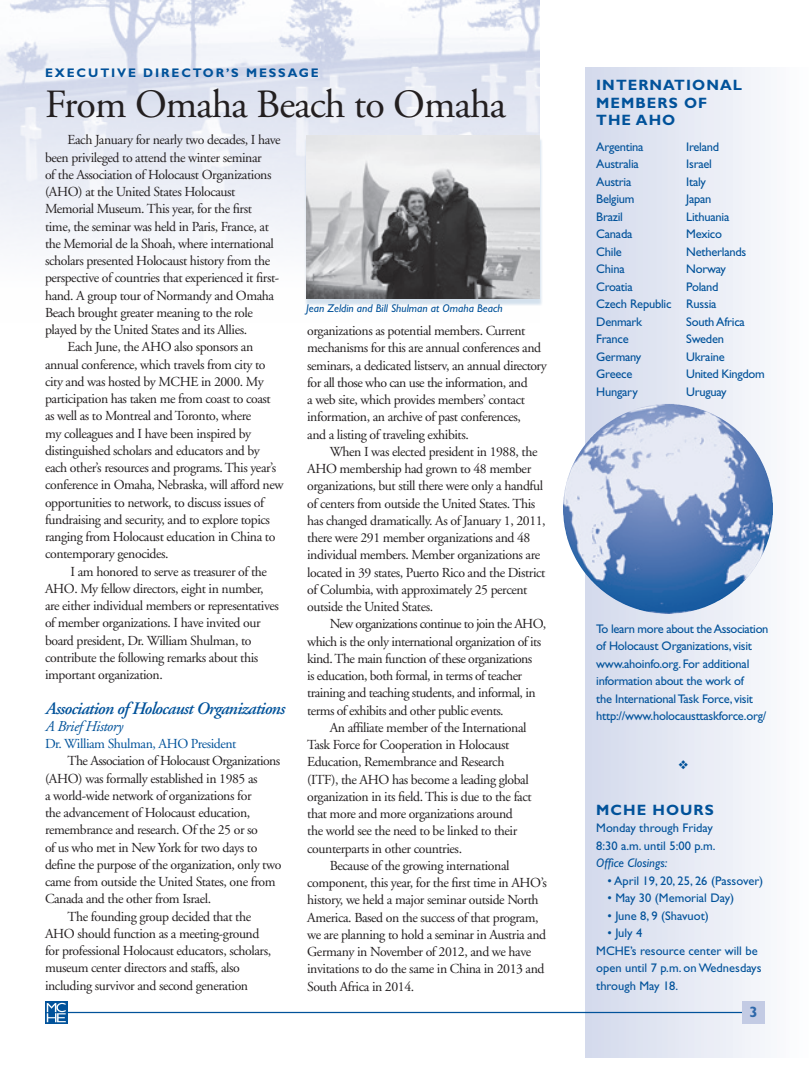
<style>
.page{position:relative;width:810px;height:1080px;background:#fff}
.page>*{position:absolute;margin:0;border:0;box-sizing:border-box;transform-origin:0 0}
.Headline_32_point_AG{font:40px "Adobe Garamond";letter-spacing:-.02em;color:#231f20}
.Text_Main{font:italic 600 17.5px "Adobe Garamond";letter-spacing:-.04em;color:#01529a}
.Sidebar_Headline{font:700 15px/17.5px "Gill Sans";letter-spacing:.07em;color:#01529a}
.Text_Main-2{font:italic 15px "Adobe Garamond";letter-spacing:-.03em;color:#01529a}
.t1{font:700 15px "Gill Sans";color:#2e68aa}
.Text_Main-3{font:13.75px/17.2px "Adobe Garamond";letter-spacing:-.03em;color:#231f20}
.Text_Main-4{font:13.75px "Adobe Garamond";letter-spacing:-.03em;color:#01529a}
.Sidebar_Text{font:12.5px/17.5px "Gill Sans";letter-spacing:-.02em;color:#01529a}
.Sidebar_Text-2{font:12.5px/17.5px "Gill Sans";color:#01529a}
.Subheadline_10_point{font:700 12.5px "Gill Sans";letter-spacing:.15em;color:#01529a}
.t2{font:italic 12.5px "Gill Sans";color:#01529a}
.t3{font:italic 11.25px "Gill Sans";color:#01529a}
</style>
<div class="page">
<img style="left:1px;top:0;width:539px;height:243px">
<svg style="left:585px;top:68px;width:188px;height:990px"></svg>
<hr style="left:45px;top:1012px;width:720px;height:1px;background:#01529a">
<svg style="left:45px;top:1001px;width:23px;height:23px"></svg>
<svg style="left:47px;top:1003px;width:19px;height:19px"></svg>
<div style="left:742px;top:1001px;width:23px;height:23px;background:#c3cbe4"></div>
<div style="left:304px;top:137px;width:238px;height:169px;background:#01529a;opacity:.17"></div>
<img style="left:306px;top:135px;width:234px;height:164px">
<img style="left:571px;top:404px;width:91px;height:66px">
<svg style="left:679px;top:760px;width:9px;height:9px"></svg>
<p class="Subheadline_10_point" style="left:45px;top:66px;width:275px">EXECUTIVE DIRECTOR’S MESSAGE</p>
<p class="Headline_32_point_AG" style="left:45px;top:83px;width:463px">From Omaha Beach to Omaha</p>
<p class="Text_Main-3" style="left:45px;top:132px;width:237px;text-indent:22px">Each January for nearly two decades, I have been privileged to attend the winter seminar<br>of the Association of Holocaust Organizations (AHO) at the United States Holocaust Memorial Museum. This year, for the first time, the seminar was held in Paris, France, at the Memorial de la Shoah, where international scholars presented Holocaust history from the perspective of countries that experienced it first&shy;hand. A group tour of Normandy and Omaha Beach brought greater meaning to the role played by the United States and its Allies.</p>
<p class="Text_Main-3" style="left:45px;top:339px;width:240px;text-indent:22px">Each June, the AHO also sponsors an annual conference, which travels from city to city and was hosted by MCHE in 2000. My participation has taken me from coast to coast as well as to Montreal and Toronto, where<br>my colleagues and I have been inspired by distinguished scholars and educators and by each other’s resources and programs. This year’s conference in Omaha, Nebraska, will afford new opportunities to network, to discuss issues of fundraising and security, and to explore topics ranging from Holocaust education in China to contemporary genocides.</p>
<p class="Text_Main-3" style="left:45px;top:563px;width:236px;text-indent:26px">I am honored to serve as treasurer of the AHO. My fellow directors, eight in number, are either individual members or representatives of member organizations. I have invited our board president, Dr. William Shulman, to contribute the following remarks about this important organization.</p>
<p class="Text_Main" style="left:45px;top:699px;width:241px">Association of Holocaust Organizations</p>
<p class="Text_Main-2" style="left:45px;top:718px;width:79px">A Brief History</p>
<p class="Text_Main-4" style="left:45px;top:736px;width:193px">Dr. William Shulman, AHO President</p>
<p class="Text_Main-3" style="left:45px;top:753px;width:238px;text-indent:22px">The Association of Holocaust Organizations (AHO) was formally established in 1985 as<br>a world-wide network of organizations for<br>the advancement of Holocaust education, remembrance and research. Of the 25 or so<br>of us who met in New York for two days to define the purpose of the organization, only two came from outside the United States, one from Canada and the other from Israel.</p>
<p class="Text_Main-3" style="left:45px;top:908px;width:228px;text-indent:22px">The founding group decided that the AHO should function as a meeting-ground for professional Holocaust educators, scholars, museum center directors and staffs, also including survivor and second generation</p>
<p class="t3" style="left:306px;top:302px;width:198px">Jean Zeldin and Bill Shulman at Omaha Beach</p>
<p class="Text_Main-3" style="left:307px;top:323px;width:241px">organizations as potential members. Current mechanisms for this are annual conferences and seminars, a dedicated listserv, an annual directory for all those who can use the information, and<br>a web site, which provides members’ contact information, an archive of past conferences,<br>and a listing of traveling exhibits.</p>
<p class="Text_Main-3" style="left:307px;top:443px;width:240px;text-indent:22px">When I was elected president in 1988, the AHO membership had grown to 48 member organizations, but still there were only a handful of centers from outside the United States. This has changed dramatically. As of January 1, 2011, there were 291 member organizations and 48 individual members. Member organizations are located in 39 states, Puerto Rico and the District of Columbia, with approximately 25 percent outside the United States.</p>
<p class="Text_Main-3" style="left:307px;top:616px;width:241px;text-indent:22px">New organizations continue to join the AHO, which is the only international organization of its kind. The main function of these organizations<br>is education, both formal, in terms of teacher training and teaching students, and informal, in terms of exhibits and other public events.</p>
<p class="Text_Main-3" style="left:307px;top:719px;width:226px;text-indent:22px">An affiliate member of the International Task Force for Cooperation in Holocaust Education, Remembrance and Research (ITF), the AHO has become a leading global organization in its field. This is due to the fact that more and more organizations around the world see the need to be linked to their counterparts in other countries.</p>
<p class="Text_Main-3" style="left:307px;top:857px;width:241px;text-indent:22px">Because of the growing international component, this year, for the first time in AHO’s history, we held a major seminar outside North America. Based on the success of that program, we are planning to hold a seminar in Austria and Germany in November of 2012, and we have invitations to do the same in China in 2013 and South Africa in 2014.</p>
<p class="Sidebar_Headline" style="left:596px;top:76px;width:147px">INTERNATIONAL<br>MEMBERS OF<br>THE AHO</p>
<p class="Sidebar_Text" style="left:596px;top:138px;width:49px">Argentina</p>
<p class="Sidebar_Text" style="left:596px;top:155px;width:44px">Australia</p>
<p class="Sidebar_Text" style="left:596px;top:173px;width:37px">Austria</p>
<p class="Sidebar_Text" style="left:596px;top:190px;width:40px">Belgium</p>
<p class="Sidebar_Text" style="left:596px;top:208px;width:28px">Brazil</p>
<p class="Sidebar_Text" style="left:596px;top:225px;width:38px">Canada</p>
<p class="Sidebar_Text" style="left:596px;top:243px;width:27px">Chile</p>
<p class="Sidebar_Text" style="left:596px;top:260px;width:30px">China</p>
<p class="Sidebar_Text" style="left:596px;top:278px;width:38px">Croatia</p>
<p class="Sidebar_Text" style="left:596px;top:295px;width:77px">Czech Republic</p>
<p class="Sidebar_Text" style="left:596px;top:313px;width:48px">Denmark</p>
<p class="Sidebar_Text" style="left:596px;top:330px;width:34px">France</p>
<p class="Sidebar_Text" style="left:596px;top:348px;width:47px">Germany</p>
<p class="Sidebar_Text" style="left:596px;top:365px;width:38px">Greece</p>
<p class="Sidebar_Text" style="left:596px;top:383px;width:43px">Hungary</p>
<p class="Sidebar_Text" style="left:686px;top:138px;width:35px">Ireland</p>
<p class="Sidebar_Text" style="left:686px;top:155px;width:27px">Israel</p>
<p class="Sidebar_Text" style="left:686px;top:173px;width:21px">Italy</p>
<p class="Sidebar_Text" style="left:686px;top:190px;width:27px">Japan</p>
<p class="Sidebar_Text" style="left:686px;top:208px;width:45px">Lithuania</p>
<p class="Sidebar_Text" style="left:686px;top:225px;width:37px">Mexico</p>
<p class="Sidebar_Text" style="left:686px;top:243px;width:62px">Netherlands</p>
<p class="Sidebar_Text" style="left:686px;top:260px;width:41px">Norway</p>
<p class="Sidebar_Text" style="left:686px;top:278px;width:34px">Poland</p>
<p class="Sidebar_Text" style="left:686px;top:295px;width:32px">Russia</p>
<p class="Sidebar_Text" style="left:686px;top:313px;width:60px">South Africa</p>
<p class="Sidebar_Text" style="left:686px;top:330px;width:39px">Sweden</p>
<p class="Sidebar_Text" style="left:686px;top:348px;width:40px">Ukraine</p>
<p class="Sidebar_Text" style="left:686px;top:365px;width:80px">United Kingdom</p>
<p class="Sidebar_Text" style="left:686px;top:383px;width:42px">Uruguay</p>
<p class="Sidebar_Text" style="left:596px;top:620px;width:174px">To learn more about the Association of Holocaust Organizations, visit www.ahoinfo.org. For additional information about the work of<br>the International Task Force, visit http://www.holocausttaskforce.org/</p>
<p class="Sidebar_Headline" style="left:596px;top:801px;width:119px">MCHE HOURS</p>
<p class="Sidebar_Text-2" style="left:596px;top:819px;width:118px">Monday through Friday</p>
<p class="Sidebar_Text-2" style="left:596px;top:837px;width:121px">8:30 a.m. until 5:00 p.m.</p>
<p class="t2" style="left:596px;top:856px;width:73px">Office Closings:</p>
<p class="Sidebar_Text-2" style="left:608px;top:872px;width:157px">• April 19, 20, 25, 26 (Passover)</p>
<p class="Sidebar_Text-2" style="left:608px;top:889px;width:128px">• May 30 (Memorial Day)</p>
<p class="Sidebar_Text-2" style="left:608px;top:907px;width:103px">• June 8, 9 (Shavuot)</p>
<p class="Sidebar_Text" style="left:608px;top:924px;width:36px">• July 4</p>
<p class="Sidebar_Text-2" style="left:596px;top:942px;width:167px">MCHE’s resource center will be open until 7 p.m. on Wednesdays through May 18.</p>
<p class="t1" style="left:749px;top:1003px;width:10px">3</p>
</div>
